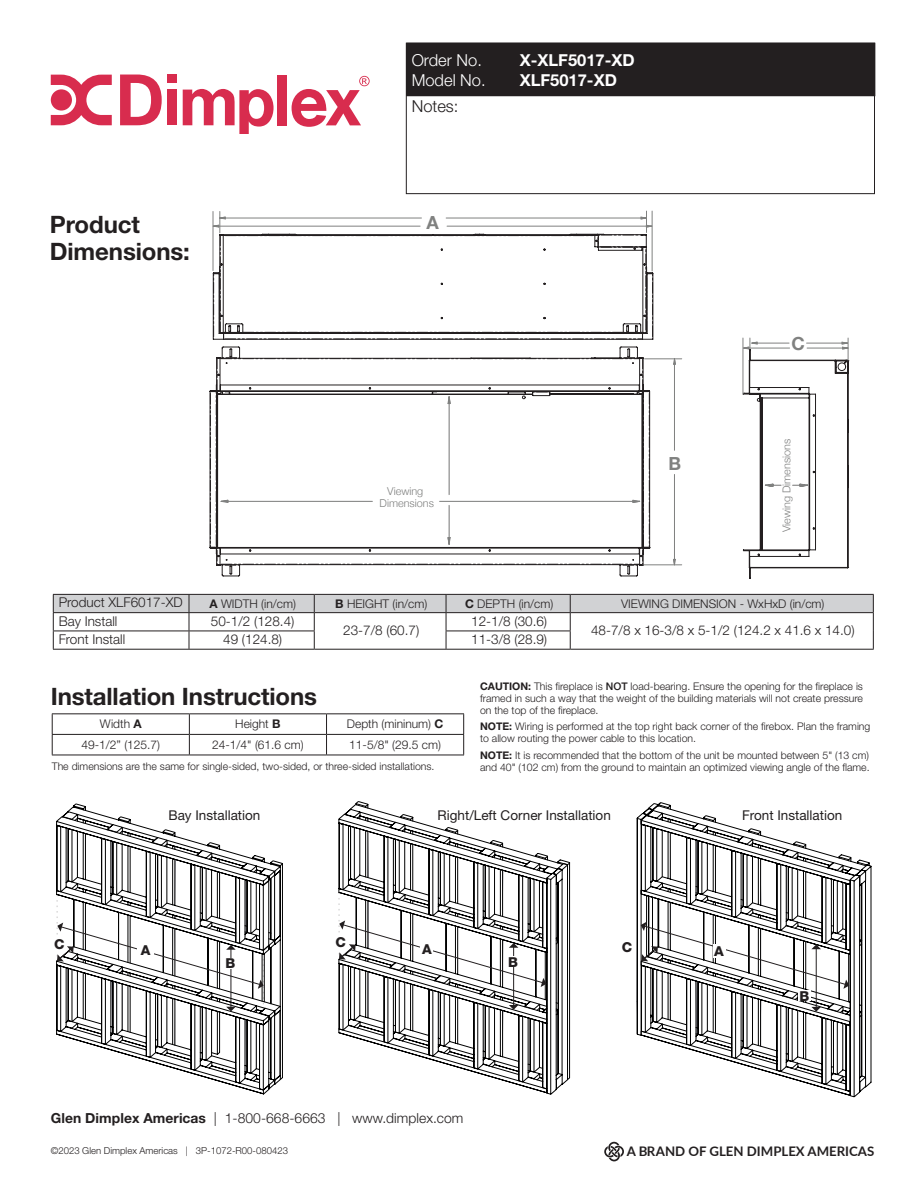
<style>
.page{position:relative;width:918px;height:1188px;background:#fff}
.page>*{position:absolute;margin:0;border:0;box-sizing:border-box;transform-origin:0 0}
.t1{font:700 24px "Helvetica Neue LT Std";letter-spacing:-.005em;color:#231f20}
.t2{font:700 18px "Helvetica Neue";color:#808180}
.t3{font:700 16.5px "Helvetica Neue LT Std";color:#fff}
.t4{font:300 16.5px "Helvetica Neue LT Std";color:#fff}
.t5{font:300 16.5px "Helvetica Neue LT Std";color:#231f20}
.t6{font:300 13.8px "Helvetica Neue LT Std";letter-spacing:.005em;color:#231f20}
.t7{font:800 13.65px "Helvetica Neue LT Std";color:#231f20}
.t8{font:300 13.5px "Helvetica Neue LT Std";color:#231f20}
.t9{font:13.5px "Helvetica Neue LT Std";color:#231f20}
.t10{font:700 13.2px "Lato";color:#231f20}
.t11{font:300 12px "Helvetica Neue LT Std";color:#231f20}
.t12{font:300 10.8px/11.6px "Helvetica Neue";color:#808180;text-align:center}
.t13{font:300 10.5px/12px "Helvetica Neue LT Std";color:#231f20}
.t14{font:300 9.6px "Helvetica Neue LT Std";color:#231f20}
.s1{font-weight:700}
.s2{font-weight:500}
</style>
<div class="page">
<svg style="left:212px;top:211px;width:441px;height:129px"></svg>
<hr style="left:643px;top:565px;width:39px;height:1px;background:#808180">
<svg style="left:216px;top:325px;width:466px;height:240px"></svg>
<svg style="left:210px;top:357px;width:468px;height:209px"></svg>
<svg style="left:742px;top:337px;width:107px;height:242px"></svg>
<div style="left:407px;top:43px;width:468px;height:53px;background:#231f20"></div>
<svg style="left:51px;top:75px;width:61px;height:50px"></svg>
<svg style="left:120px;top:75px;width:42px;height:50px"></svg>
<div style="left:167px;top:75px;width:10px;height:8px;background:#d82c4e"></div>
<div style="left:167px;top:90px;width:10px;height:35px;background:#d82c4e"></div>
<div style="left:278px;top:75px;width:9px;height:50px;background:#d82c4e"></div>
<svg style="left:183px;top:89px;width:91px;height:45px"></svg>
<svg style="left:292px;top:76px;width:78px;height:51px"></svg>
<hr style="left:53px;top:649px;width:136px;height:1px;background:#231f20">
<hr style="left:189px;top:649px;width:125px;height:1px;background:#231f20">
<hr style="left:314px;top:649px;width:132px;height:1px;background:#231f20">
<hr style="left:446px;top:649px;width:124px;height:1px;background:#231f20">
<svg style="left:53px;top:594px;width:821px;height:55px"></svg>
<hr style="left:570px;top:649px;width:304px;height:1px;background:#231f20">
<svg style="left:52px;top:714px;width:1px;height:41px"></svg>
<hr style="left:52px;top:713px;width:137px;height:1px;background:#231f20">
<hr style="left:189px;top:713px;width:138px;height:1px;background:#231f20">
<hr style="left:327px;top:713px;width:137px;height:1px;background:#231f20">
<svg style="left:189px;top:714px;width:1px;height:41px"></svg>
<svg style="left:326px;top:714px;width:1px;height:41px"></svg>
<svg style="left:463px;top:714px;width:1px;height:41px"></svg>
<hr style="left:52px;top:734px;width:137px;height:1px;background:#231f20">
<hr style="left:189px;top:734px;width:138px;height:1px;background:#231f20">
<hr style="left:327px;top:734px;width:137px;height:1px;background:#231f20">
<hr style="left:52px;top:755px;width:137px;height:1px;background:#231f20">
<hr style="left:189px;top:755px;width:138px;height:1px;background:#231f20">
<hr style="left:327px;top:755px;width:137px;height:1px;background:#231f20">
<svg style="left:56px;top:804px;width:227px;height:276px"></svg>
<svg style="left:57px;top:818px;width:207px;height:270px"></svg>
<svg style="left:338px;top:801px;width:232px;height:293px"></svg>
<svg style="left:338px;top:843px;width:222px;height:246px"></svg>
<svg style="left:641px;top:802px;width:230px;height:295px"></svg>
<svg style="left:636px;top:818px;width:226px;height:278px"></svg>
<div style="left:713px;top:944px;width:12px;height:13px;background:#fff"></div>
<div style="left:798px;top:991px;width:13px;height:10px;background:#fff"></div>
<div style="left:334px;top:935px;width:14px;height:14px;background:#fff"></div>
<div style="left:52px;top:938px;width:14px;height:13px;background:#fff"></div>
<div style="left:421px;top:942px;width:12px;height:13px;background:#fff"></div>
<div style="left:507px;top:957px;width:12px;height:10px;background:#fff"></div>
<div style="left:137px;top:941px;width:17px;height:18px;background:#fff"></div>
<div style="left:224px;top:958px;width:13px;height:11px;background:#fff"></div>
<svg style="left:604px;top:1142px;width:20px;height:19px"></svg>
<p class="t1" style="left:50px;top:210px;width:91px">Product</p>
<p class="t1" style="left:50px;top:237px;width:142px">Dimensions:</p>
<p class="t4" style="left:412px;top:50px;width:72px">Order No.</p>
<p class="t3" style="left:520px;top:50px;width:116px">X-XLF5017-XD</p>
<p class="t4" style="left:412px;top:70px;width:75px">Model No.</p>
<p class="t3" style="left:520px;top:69px;width:99px">XLF5017-XD</p>
<p class="t5" style="left:412px;top:96px;width:48px">Notes:</p>
<p class="t2" style="left:427px;top:209px;width:14px">A</p>
<p class="t12" style="left:380px;top:485px;width:56px">Viewing<br>Dimensions</p>
<p class="t12" style="left:388px;top:488px;width:56px">Viewing<br>Dimensions</p>
<p class="t2" style="left:668px;top:450px;width:14px">B</p>
<p class="t2" style="left:677px;top:452px;width:14px">B</p>
<p class="t2" style="left:783px;top:327px;width:15px">C</p>
<p class="t2" style="left:792px;top:329px;width:15px">C</p>
<p class="t12" style="left:780px;top:532px;width:95px;rotate:-90deg">Viewing Dimensions</p>
<p class="t12" style="left:775px;top:566px;width:95px;rotate:-90deg">Viewing Dimensions</p>
<p class="t8" style="left:59px;top:594px;width:126px">Product XLF6017-XD</p>
<p class="t11" style="left:209px;top:596px;width:88px"><span class="s1">A</span> WIDTH (in/cm)</p>
<p class="t11" style="left:335px;top:596px;width:94px"><span class="s1">B</span> HEIGHT (in/cm)</p>
<p class="t11" style="left:465px;top:596px;width:90px"><span class="s1">C</span> DEPTH (in/cm)</p>
<p class="t11" style="left:621px;top:596px;width:205px">VIEWING DIMENSION - WxHxD (in/cm)</p>
<p class="t8" style="left:59px;top:612px;width:60px">Bay Install</p>
<p class="t8" style="left:211px;top:612px;width:85px">50-1/2 (128.4)</p>
<p class="t8" style="left:343px;top:622px;width:78px">23-7/8 (60.7)</p>
<p class="t8" style="left:471px;top:612px;width:78px">12-1/8 (30.6)</p>
<p class="t8" style="left:591px;top:622px;width:265px">48-7/8 x 16-3/8 x 5-1/2 (124.2 x 41.6 x 14.0)</p>
<p class="t8" style="left:59px;top:631px;width:68px">Front Install</p>
<p class="t8" style="left:223px;top:631px;width:61px">49 (124.8)</p>
<p class="t8" style="left:471px;top:631px;width:78px">11-3/8 (28.9)</p>
<p class="t1" style="left:51px;top:682px;width:268px">Installation Instructions</p>
<p class="t11" style="left:100px;top:717px;width:43px">Width <span class="s1">A</span></p>
<p class="t11" style="left:235px;top:717px;width:47px">Height <span class="s1">B</span></p>
<p class="t11" style="left:347px;top:717px;width:98px">Depth (mininum) <span class="s1">C</span></p>
<p class="t11" style="left:81px;top:737px;width:80px">49-1/2” (125.7)</p>
<p class="t11" style="left:212px;top:737px;width:93px">24-1/4" (61.6 cm)</p>
<p class="t11" style="left:349px;top:737px;width:93px">11-5/8" (29.5 cm)</p>
<p class="t13" style="left:52px;top:760px;width:384px">The dimensions are the same for single-sided, two-sided, or three-sided installations.</p>
<p class="t13" style="left:480px;top:680px;width:384px;text-align:justify"><span class="s1">CAUTION:</span> This fireplace is <span class="s2">NOT</span> load-bearing. Ensure the opening for the fireplace is framed in such a way that the weight of the building materials will not create pressure on the top of the fireplace.</p>
<p class="t13" style="left:480px;top:720px;width:392px"><span class="s1">NOTE:</span> Wiring is performed at the top right back corner of the firebox. Plan the framing to allow routing the power cable to this location.</p>
<p class="t13" style="left:480px;top:749px;width:391px"><span class="s1">NOTE:</span> It is recommended that the bottom of the unit be mounted between 5" (13 cm) and 40" (102 cm) from the ground to maintain an optimized viewing angle of the flame.</p>
<p class="t9" style="left:438px;top:807px;width:175px">Right/Left Corner Installation</p>
<p class="t9" style="left:168px;top:807px;width:94px">Bay Installation</p>
<p class="t9" style="left:742px;top:807px;width:102px">Front Installation</p>
<p class="t7" style="left:54px;top:936px;width:12px">C</p>
<p class="t7" style="left:336px;top:934px;width:12px">C</p>
<p class="t7" style="left:141px;top:942px;width:11px">A</p>
<p class="t7" style="left:225px;top:955px;width:11px">B</p>
<p class="t7" style="left:422px;top:941px;width:11px">A</p>
<p class="t7" style="left:622px;top:939px;width:12px">C</p>
<p class="t7" style="left:508px;top:954px;width:11px">B</p>
<p class="t7" style="left:714px;top:943px;width:11px">A</p>
<p class="t7" style="left:800px;top:988px;width:11px">B</p>
<p class="t6" style="left:51px;top:1110px;width:414px"><span class="s1">Glen Dimplex Americas</span> | 1-800-668-6663 | www.dimplex.com</p>
<p class="t14" style="left:51px;top:1144px;width:239px">©2023 Glen Dimplex Americas | 3P-1072-R00-080423</p>
<p class="t10" style="left:627px;top:1142px;width:249px">A BRAND OF GLEN DIMPLEX AMERICAS</p>
</div>
